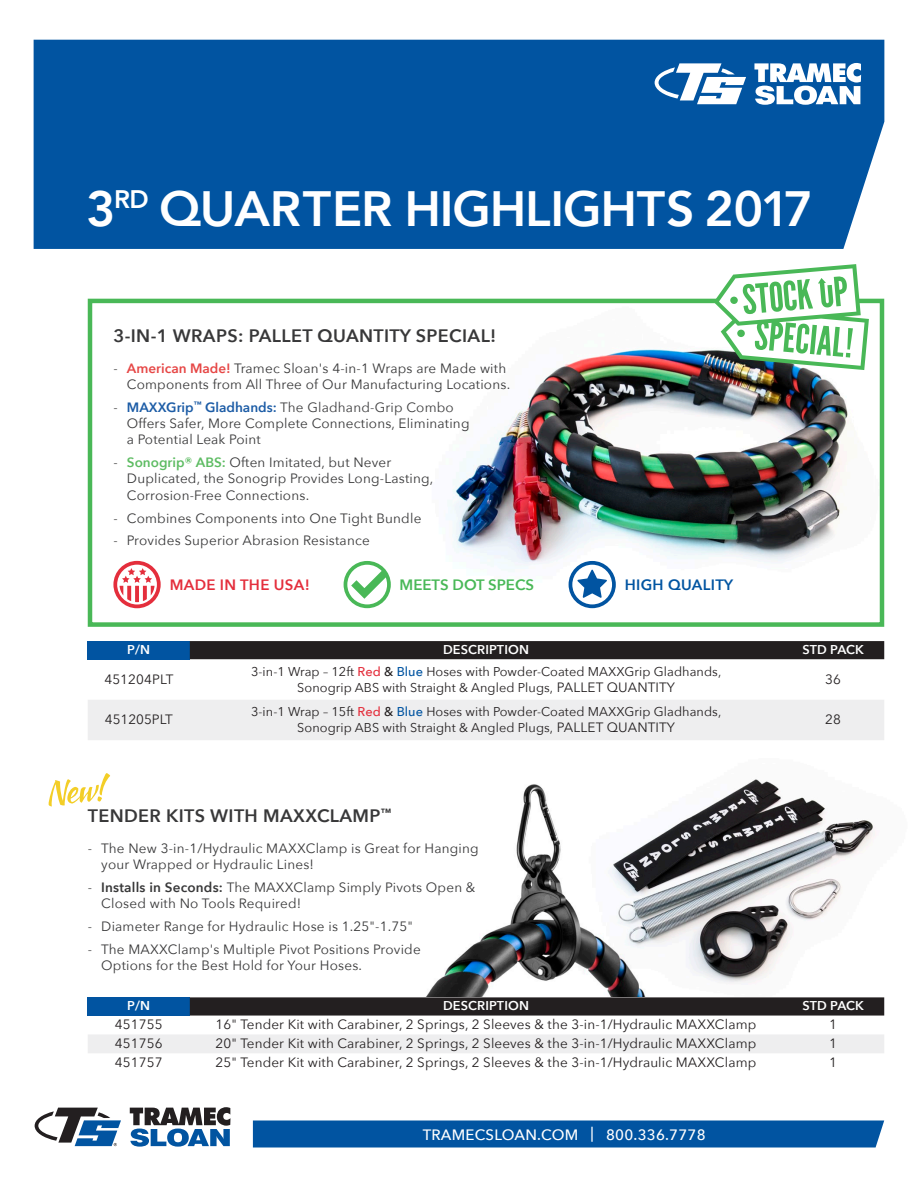
<style>
.page{position:relative;width:918px;height:1188px;background:#fff}
.page>*{position:absolute;margin:0;border:0;box-sizing:border-box;transform-origin:0 0}
.Cat_section_heading{font:800 49.5px "Avenir";letter-spacing:-.025em;color:#fff}
.t1{font:600 18px "Avenir Next";letter-spacing:.02em;color:#383839}
.t2{font:500 15px "Avenir Next";letter-spacing:.015em;color:#fff}
.Cat_section_heading-2{font:600 15px "Avenir Next";letter-spacing:.02em;color:#e42e3c}
.Cat_section_heading-3{font:600 15px "Avenir Next";color:#49b857}
.Cat_section_heading-4{font:600 15px "Avenir Next";letter-spacing:.02em;color:#0154a1}
.t3{font:13.5px/16.2px "Avenir Next";letter-spacing:.015em;color:#383839}
.t4{font:13.5px "Avenir Next";letter-spacing:.01em;color:#231f20}
.t5{font:12.75px/16.2px "Avenir Next";letter-spacing:.005em;color:#231f20;text-align:center}
.t6{font:600 12.75px "Avenir Next";letter-spacing:.01em;color:#fff}
.s1{font-weight:600;color:#e64746}
.s2{font-weight:600;color:#1c5ca6}
.s3{color:#3e3e3f}
.s4{font-weight:600;color:#5ebc63}
.s5{font-weight:500;color:#e42e3c}
.s6{font-weight:500}
.s7{font-weight:500;color:#0154a1}
.s8{font-size:13.5px}
.s9{font-weight:600}
</style>
<div class="page">
<img style="left:709px;top:779px;width:176px;height:223px">
<img style="left:426px;top:784px;width:283px;height:213px">
<div style="left:34px;top:40px;width:850px;height:209px;background:#0154a1"></div>
<svg style="left:655px;top:63px;width:91px;height:41px"></svg>
<svg style="left:754px;top:63px;width:107px;height:42px"></svg>
<svg style="left:253px;top:1120px;width:631px;height:28px;background:#0b5ba4"></svg>
<svg style="left:130px;top:1107px;width:100px;height:40px"></svg>
<svg style="left:35px;top:1108px;width:86px;height:38px"></svg>
<svg style="left:48px;top:773px;width:62px;height:34px"></svg>
<div style="left:88px;top:997px;width:102px;height:19px;background:#0154a1"></div>
<svg style="left:190px;top:997px;width:694px;height:19px;background:#2c2829"></svg>
<div style="left:88px;top:1035px;width:796px;height:18px;background:#eeeeef"></div>
<div style="left:88px;top:641px;width:102px;height:18px;background:#0154a1"></div>
<div style="left:190px;top:641px;width:694px;height:18px;background:#231f20"></div>
<div style="left:88px;top:700px;width:796px;height:40px;background:#eeeeef"></div>
<img style="left:404px;top:298px;width:481px;height:291px">
<div style="left:88px;top:299px;width:796px;height:328px;border:4px solid #49b857"></div>
<svg style="left:714px;top:264px;width:155px;height:106px"></svg>
<div style="left:737px;top:329px;width:8px;height:8px;background:#49b857;border-radius:50%"></div>
<svg style="left:344px;top:561px;width:47px;height:47px"></svg>
<svg style="left:113px;top:561px;width:48px;height:47px"></svg>
<svg style="left:569px;top:561px;width:47px;height:47px"></svg>
<p class="Cat_section_heading" style="left:86px;top:170px;width:728px">3<sup>RD</sup> QUARTER HIGHLIGHTS 2017</p>
<p class="t1" style="left:113px;top:320px;width:384px">3-IN-1 WRAPS: PALLET QUANTITY SPECIAL!</p>
<p class="t3" style="left:113px;top:359px;width:398px;text-align:right">- <span class="s1">American Made!</span> Tramec Sloan's 4-in-1 Wraps are Made with<br>Components from All Three of Our Manufacturing Locations.</p>
<p class="t3" style="left:127px;top:398px;width:344px;text-indent:-14px">- <span class="s2">MAXXGrip</span><sup>™</sup> <span class="s2">Gladhands:</span> <span class="s3">The Gladhand-Grip Combo<br></span>Offers Safer, More Complete Connections, Eliminating a Potential Leak Point</p>
<p class="t3" style="left:127px;top:454px;width:308px;text-indent:-14px">- <span class="s4">Sonogrip® ABS:</span> Often Imitated, but Never<br>Duplicated, the Sonogrip Provides Long-Lasting,<br>Corrosion-Free Connections.</p>
<p class="t3" style="left:113px;top:509px;width:310px">- Combines Components into One Tight Bundle</p>
<p class="t3" style="left:113px;top:532px;width:258px">- Provides Superior Abrasion Resistance</p>
<p class="Cat_section_heading-2" style="left:170px;top:572px;width:142px">MADE IN THE USA!</p>
<p class="Cat_section_heading-3" style="left:400px;top:572px;width:136px">MEETS DOT SPECS</p>
<p class="Cat_section_heading-4" style="left:625px;top:572px;width:110px">HIGH QUALITY</p>
<p class="t6" style="left:127px;top:638px;width:24px">P/N</p>
<p class="t6" style="left:443px;top:638px;width:87px">DESCRIPTION</p>
<p class="t6" style="left:802px;top:638px;width:63px">STD PACK</p>
<p class="t4" style="left:104px;top:668px;width:71px">451204PLT</p>
<p class="t5" style="left:251px;top:663px;width:472px">3-in-1 Wrap – 12ft <span class="s5">Red</span> <span class="s6">&amp;</span> <span class="s7">Blue</span> Hoses with Powder-Coated MAXXGrip Gladhands,<br>Sonogrip ABS with Straight &amp; Angled Plugs, <span class="s8">PALLET QUANTITY</span></p>
<p class="t4" style="left:825px;top:668px;width:17px">36</p>
<p class="t4" style="left:105px;top:708px;width:70px">451205PLT</p>
<p class="t5" style="left:251px;top:703px;width:472px">3-in-1 Wrap – 15ft <span class="s5">Red</span> <span class="s6">&amp;</span> <span class="s7">Blue</span> Hoses with Powder-Coated MAXXGrip Gladhands,<br>Sonogrip ABS with Straight &amp; Angled Plugs, <span class="s8">PALLET QUANTITY</span></p>
<p class="t4" style="left:825px;top:708px;width:17px">28</p>
<p class="t1" style="left:88px;top:800px;width:305px">TENDER KITS WITH MAXXCLAMP<sup>™</sup></p>
<p class="t3" style="left:101px;top:839px;width:379px;text-indent:-14px">- The New 3-in-1/Hydraulic MAXXClamp is Great for Hanging your Wrapped or Hydraulic Lines!</p>
<p class="t3" style="left:101px;top:878px;width:376px;text-indent:-14px">- <span class="s9">Installs in Seconds:</span> The MAXXClamp Simply Pivots Open &amp;<br>Closed with No Tools Required!</p>
<p class="t3" style="left:88px;top:918px;width:327px">- Diameter Range for Hydraulic Hose is 1.25"-1.75"</p>
<p class="t3" style="left:101px;top:941px;width:321px;text-indent:-14px">- The MAXXClamp's Multiple Pivot Positions Provide<br>Options for the Best Hold for Your Hoses.</p>
<p class="t6" style="left:127px;top:995px;width:24px">P/N</p>
<p class="t6" style="left:443px;top:995px;width:87px">DESCRIPTION</p>
<p class="t6" style="left:802px;top:995px;width:63px">STD PACK</p>
<p class="t4" style="left:115px;top:1013px;width:49px">451755</p>
<p class="t4" style="left:216px;top:1013px;width:542px">16" Tender Kit with Carabiner, 2 Springs, 2 Sleeves &amp; the 3-in-1/Hydraulic MAXXClamp</p>
<p class="t4" style="left:829px;top:1013px;width:9px">1</p>
<p class="t4" style="left:115px;top:1032px;width:49px">451756</p>
<p class="t4" style="left:216px;top:1032px;width:542px">20" Tender Kit with Carabiner, 2 Springs, 2 Sleeves &amp; the 3-in-1/Hydraulic MAXXClamp</p>
<p class="t4" style="left:829px;top:1032px;width:9px">1</p>
<p class="t4" style="left:115px;top:1051px;width:49px">451757</p>
<p class="t4" style="left:216px;top:1051px;width:542px">25" Tender Kit with Carabiner, 2 Springs, 2 Sleeves &amp; the 3-in-1/Hydraulic MAXXClamp</p>
<p class="t4" style="left:829px;top:1051px;width:9px">1</p>
<p class="t2" style="left:423px;top:1122px;width:284px">TRAMECSLOAN.COM | 800.336.7778</p>
</div>
